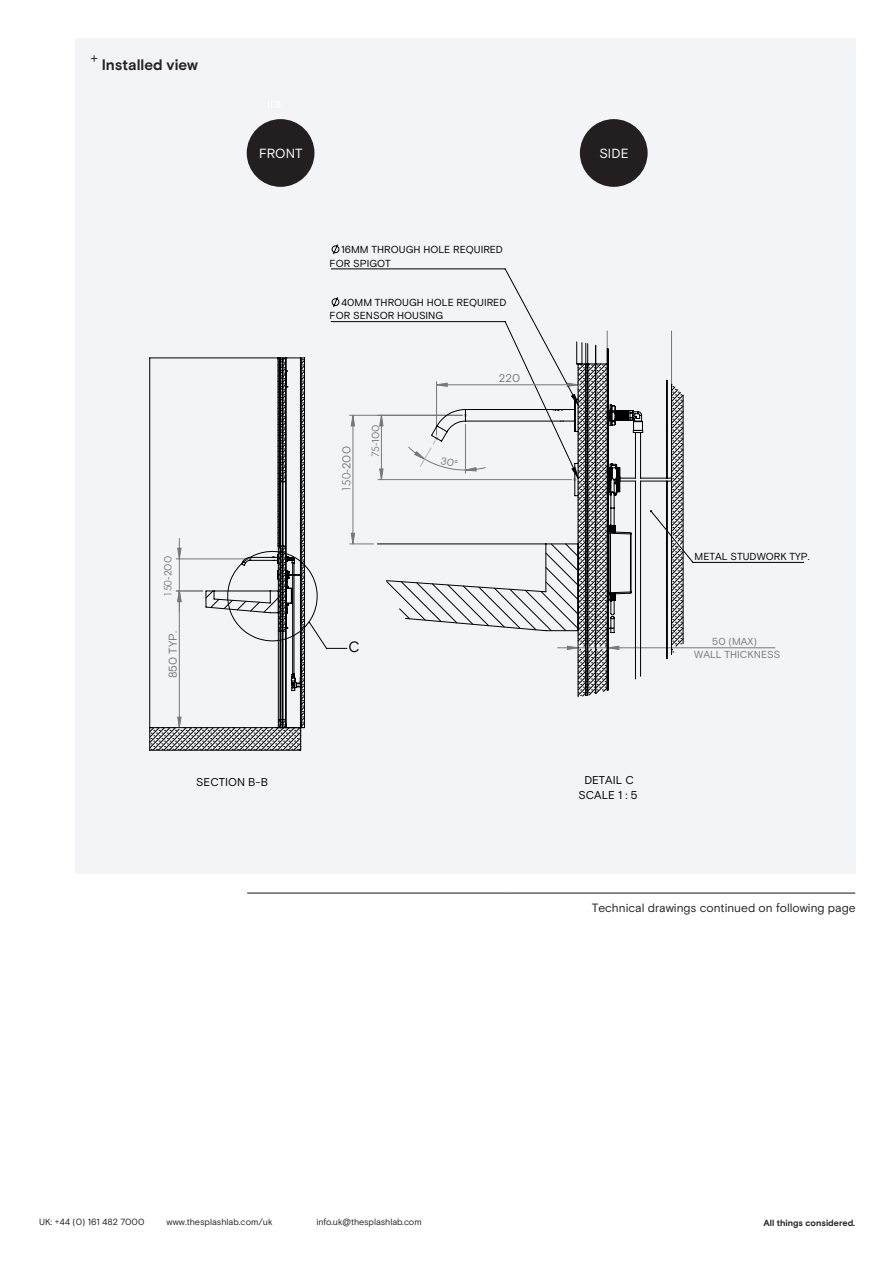
<style>
.page{position:relative;width:893px;height:1263px;background:#fff}
.page>*{position:absolute;margin:0;border:0;box-sizing:border-box;transform-origin:0 0}
.t1{font:700 15.15px "Basis Grotesque Pro";color:#231f20}
.t2{font:15px "Basis Grotesque Pro";color:#000001}
.t3{font:13.2px "Basis Grotesque Pro";letter-spacing:.005em;color:#fff}
.t4{font:12px "Basis Grotesque Pro";color:#231f20}
.t5{font:11.4px/14.5px "Basis Grotesque Pro";color:#000001;text-align:center}
.t6{font:11.4px "Basis Grotesque Pro";color:#75797b}
.t7{font:11.4px "Century Gothic";color:#75797b}
.t8{font:10.2px/13.4px "Basis Grotesque Pro";color:#000001}
.t9{font:10.2px/12.1px "Basis Grotesque Pro";color:#75797b;text-align:center}
.t10{font:10.2px "Century Gothic";color:#75797b}
.t11{font:9px "Basis Grotesque Pro";color:#231f20}
.t12{font:700 9px "Basis Grotesque Pro";color:#231f20}
.s1{font-family:"Basis Grotesque Pro"}
.s2{font-style:inherit}
</style>
<div class="page">
<div style="left:75px;top:38px;width:780px;height:835px;background:#f3f4f6"></div>
<div style="left:247px;top:119px;width:67px;height:68px;background:#231f20;border-radius:50%"></div>
<div style="left:580px;top:119px;width:68px;height:68px;background:#231f20;border-radius:50%"></div>
<svg style="left:309px;top:268px;width:495px;height:381px"></svg>
<hr style="left:350px;top:415px;width:112px;height:1px;background:#75797b">
<hr style="left:671px;top:331px;width:1px;height:95px;background:#75797b">
<hr style="left:607px;top:331px;width:1px;height:59px;background:#75797b">
<hr style="left:608px;top:647px;width:167px;height:1px;background:#75797b">
<svg style="left:150px;top:357px;width:155px;height:394px"></svg>
<svg style="left:377px;top:341px;width:307px;height:356px"></svg>
<svg style="left:437px;top:382px;width:142px;height:4px"></svg>
<svg style="left:558px;top:646px;width:61px;height:3px"></svg>
<svg style="left:176px;top:538px;width:27px;height:190px"></svg>
<svg style="left:332px;top:244px;width:7px;height:11px"></svg>
<svg style="left:332px;top:297px;width:7px;height:10px"></svg>
<svg style="left:350px;top:415px;width:24px;height:130px"></svg>
<svg style="left:380px;top:415px;width:3px;height:65px"></svg>
<hr style="left:247px;top:892px;width:261px;height:1px;background:#231f20">
<hr style="left:508px;top:892px;width:347px;height:1px;background:#231f20">
<svg style="left:415px;top:438px;width:61px;height:33px"></svg>
<h1 class="t1" style="left:90px;top:56px;width:109px"><sup>+</sup> Installed view</h1>
<p class="t10" style="left:161px;top:597px;width:42px;rotate:-90deg">150-<span class="s1">200</span></p>
<p class="t6" style="left:166px;top:678px;width:49px;rotate:-90deg">850 TYP.</p>
<p class="t3" style="left:259px;top:145px;width:45px">FRONT</p>
<p class="t3" style="left:599px;top:145px;width:31px">SIDE</p>
<p class="t8" style="left:330px;top:243px;width:175px;text-indent:12px">16MM THROUGH HOLE REQUIRED<br>FOR SPIGOT</p>
<p class="t8" style="left:330px;top:296px;width:178px;text-indent:12px">40MM THROUGH HOLE REQUIRED<br>FOR SENSOR HOUSING</p>
<p class="t7" style="left:338px;top:492px;width:47px;rotate:-90deg">150-<span class="s1">200</span></p>
<p class="t10" style="left:368px;top:457px;width:35px;rotate:-90deg">75-<span class="s1">100</span></p>
<p class="t6" style="left:499px;top:372px;width:23px">220</p>
<p class="t8" style="left:695px;top:550px;width:117px">METAL STUDWORK TYP.</p>
<h2 class="t2" style="left:349px;top:638px;width:13px">C</h2>
<p class="t9" style="left:694px;top:636px;width:88px">50 (MAX)<br>WALL THICKNESS</p>
<p class="t5" style="left:196px;top:775px;width:73px">SECTION B-B</p>
<p class="t5" style="left:578px;top:773px;width:61px">DETAIL C<br>SCALE 1 : 5</p>
<p class="t4" style="left:592px;top:901px;width:265px">Technical drawings continued on following page</p>
<p class="t11" style="left:39px;top:1216px;width:107px">UK: +44 (0) 161 482 7000</p>
<p class="t11" style="left:167px;top:1216px;width:107px">www.thesplashlab.co<span class="s2">m/</span>uk</p>
<p class="t11" style="left:316px;top:1216px;width:107px">info.uk@thesplashlab.com</p>
<p class="t12" style="left:763px;top:1218px;width:93px">All things considered.</p>
</div>
